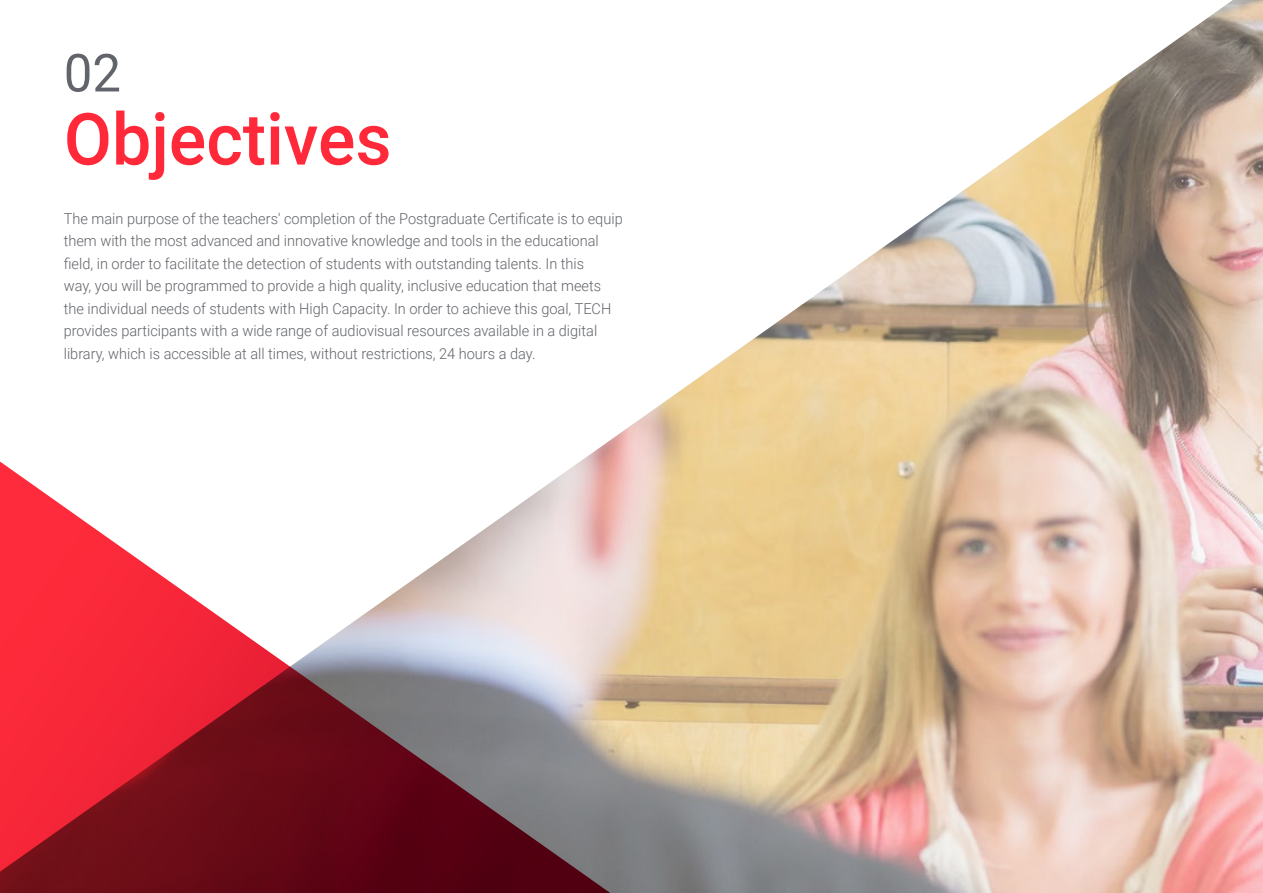
<style>
.page{position:relative;width:1263px;height:893px;background:#fff}
.page>*{position:absolute;margin:0;border:0;box-sizing:border-box;transform-origin:0 0}
.t1{font:500 72px "Roboto";color:#ff293a}
.t2{font:52.5px "Roboto";color:#61646a}
.t3{font:300 15px/22.5px "Roboto";color:#61646a}
</style>
<div class="page">
<img style="left:602px;top:0;width:661px;height:893px">
<svg style="left:0;top:446px;width:640px;height:447px"></svg>
<h2 class="t2" style="left:64px;top:36px;width:59px">02</h2>
<h1 class="t1" style="left:64px;top:89px;width:329px">Objectives</h1>
<p class="t3" style="left:64px;top:207px;width:560px">The main purpose of the teachers' completion of the Postgraduate Certificate is to equip them with the most advanced and innovative knowledge and tools in the educational field, in order to facilitate the detection of students with outstanding talents. In this<br>way, you will be programmed to provide a high quality, inclusive education that meets the individual needs of students with High Capacity. In order to achieve this goal, TECH provides participants with a wide range of audiovisual resources available in a digital library, which is accessible at all times, without restrictions, 24 hours a day.</p>
</div>
